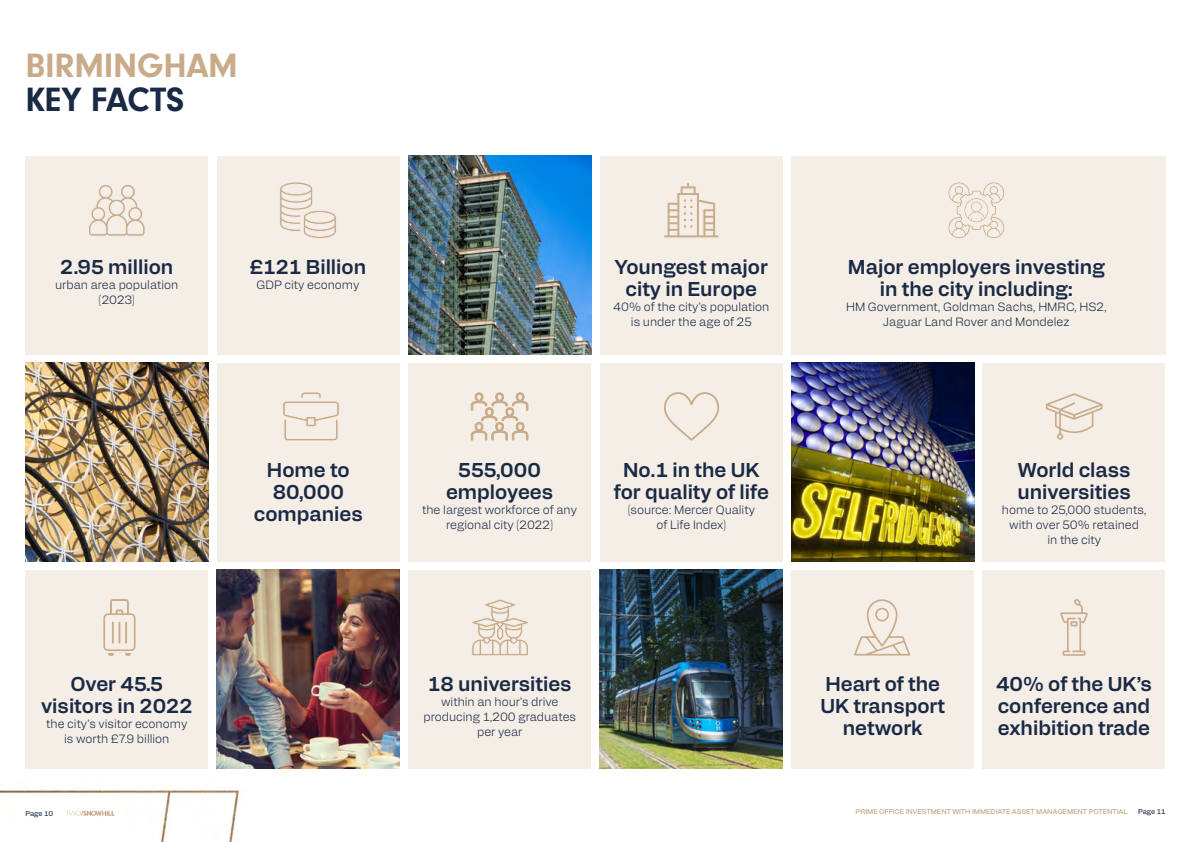
<style>
.page{position:relative;width:1191px;height:842px;background:#fff}
.page>*{position:absolute;margin:0;border:0;box-sizing:border-box;transform-origin:0 0}
.t1{font:700 35px "Neuzeit Gro";letter-spacing:-.01em;color:#c9ab8a}
.t2{font:700 35px "Neuzeit Gro";color:#1a2944}
.t3{font:600 20px/22px "Alfabet";color:#1a2944;text-align:center}
.t4{font:300 12px/15px "Alfabet";color:#1a2944;text-align:center}
.t5{font:500 7px "Alfabet";letter-spacing:-.005em;color:#c9ab8a}
.t6{font:7px "Alfabet";color:#1a2944}
</style>
<div class="page">
<div style="left:791px;top:156px;width:374px;height:198px;background:#f4eee7"></div>
<div style="left:26px;top:156px;width:182px;height:198px;background:#f4eee7"></div>
<div style="left:217px;top:156px;width:183px;height:198px;background:#f4eee7"></div>
<div style="left:600px;top:156px;width:182px;height:198px;background:#f4eee7"></div>
<div style="left:217px;top:363px;width:183px;height:198px;background:#f4eee7"></div>
<div style="left:408px;top:363px;width:183px;height:198px;background:#f4eee7"></div>
<div style="left:600px;top:363px;width:182px;height:198px;background:#f4eee7"></div>
<div style="left:982px;top:363px;width:183px;height:198px;background:#f4eee7"></div>
<div style="left:26px;top:570px;width:182px;height:198px;background:#f4eee7"></div>
<div style="left:408px;top:570px;width:183px;height:198px;background:#f4eee7"></div>
<div style="left:791px;top:570px;width:183px;height:198px;background:#f4eee7"></div>
<div style="left:982px;top:570px;width:183px;height:198px;background:#f4eee7"></div>
<img style="left:408px;top:156px;width:183px;height:198px">
<img style="left:26px;top:363px;width:182px;height:198px">
<img style="left:216px;top:570px;width:183px;height:198px">
<img style="left:791px;top:363px;width:183px;height:198px">
<img style="left:600px;top:570px;width:182px;height:198px">
<svg style="left:89px;top:185px;width:56px;height:51px"></svg>
<svg style="left:280px;top:182px;width:56px;height:56px"></svg>
<svg style="left:948px;top:182px;width:57px;height:56px"></svg>
<svg style="left:283px;top:392px;width:56px;height:49px"></svg>
<svg style="left:471px;top:393px;width:57px;height:47px"></svg>
<svg style="left:664px;top:392px;width:56px;height:49px"></svg>
<svg style="left:472px;top:599px;width:56px;height:57px"></svg>
<svg style="left:664px;top:183px;width:55px;height:55px"></svg>
<svg style="left:103px;top:599px;width:32px;height:57px"></svg>
<svg style="left:1060px;top:599px;width:27px;height:57px"></svg>
<svg style="left:1045px;top:393px;width:57px;height:47px"></svg>
<svg style="left:854px;top:599px;width:56px;height:56px"></svg>
<img style="left:0;top:789px;width:240px;height:53px">
<img style="left:66px;top:810px;width:48px;height:6px">
<h1 class="t1" style="left:26px;top:46px;width:214px">BIRMINGHAM</h1>
<h1 class="t2" style="left:26px;top:80px;width:160px">KEY FACTS</h1>
<h2 class="t3" style="left:60px;top:254px;width:115px">2.95 million</h2>
<p class="t4" style="left:55px;top:276px;width:125px">urban area population (2023)</p>
<h2 class="t3" style="left:41px;top:671px;width:153px">Over 45.5 visitors in 2022</h2>
<p class="t4" style="left:46px;top:715px;width:143px">the city’s visitor economy is worth £7.9 billion</p>
<h2 class="t3" style="left:250px;top:254px;width:118px">£121 Billion</h2>
<p class="t4" style="left:256px;top:276px;width:105px">GDP city economy</p>
<h2 class="t3" style="left:254px;top:457px;width:111px">Home to<br>80,000 companies</h2>
<h2 class="t3" style="left:615px;top:254px;width:154px">Youngest major city in Europe</h2>
<p class="t4" style="left:613px;top:298px;width:158px">40% of the city’s population is under the age of 25</p>
<h2 class="t3" style="left:848px;top:254px;width:258px">Major employers investing in the city including:</h2>
<p class="t4" style="left:846px;top:298px;width:262px">HM Government, Goldman Sachs, HMRC, HS2,<br>Jaguar Land Rover and Mondelez</p>
<h2 class="t3" style="left:446px;top:457px;width:109px">555,000 employees</h2>
<p class="t4" style="left:422px;top:501px;width:156px">the largest workforce of any regional city (2022)</p>
<h2 class="t3" style="left:614px;top:457px;width:157px">No.1 in the UK for quality of life</h2>
<p class="t4" style="left:628px;top:501px;width:129px">(source: Mercer Quality of Life Index)</p>
<h2 class="t3" style="left:428px;top:671px;width:145px">18 universities</h2>
<p class="t4" style="left:423px;top:693px;width:154px">within an hour’s drive producing 1,200 graduates per year</p>
<h2 class="t3" style="left:1017px;top:457px;width:115px;text-align:left">World class universities</h2>
<p class="t4" style="left:1002px;top:501px;width:146px">home to 25,000 students, with over 50% retained<br>in the city</p>
<h2 class="t3" style="left:820px;top:671px;width:126px">Heart of the<br>UK transport network</h2>
<h2 class="t3" style="left:996px;top:671px;width:157px;text-align:justify">40% of the UK’s conference and exhibition trade</h2>
<p class="t6" style="left:26px;top:808px;width:29px">Page 10</p>
<p class="t5" style="left:855px;top:806px;width:273px">PRIME OFFICE INVESTMENT WITH IMMEDIATE ASSET MANAGEMENT POTENTIAL</p>
<p class="t6" style="left:1138px;top:806px;width:29px">Page 11</p>
</div>
